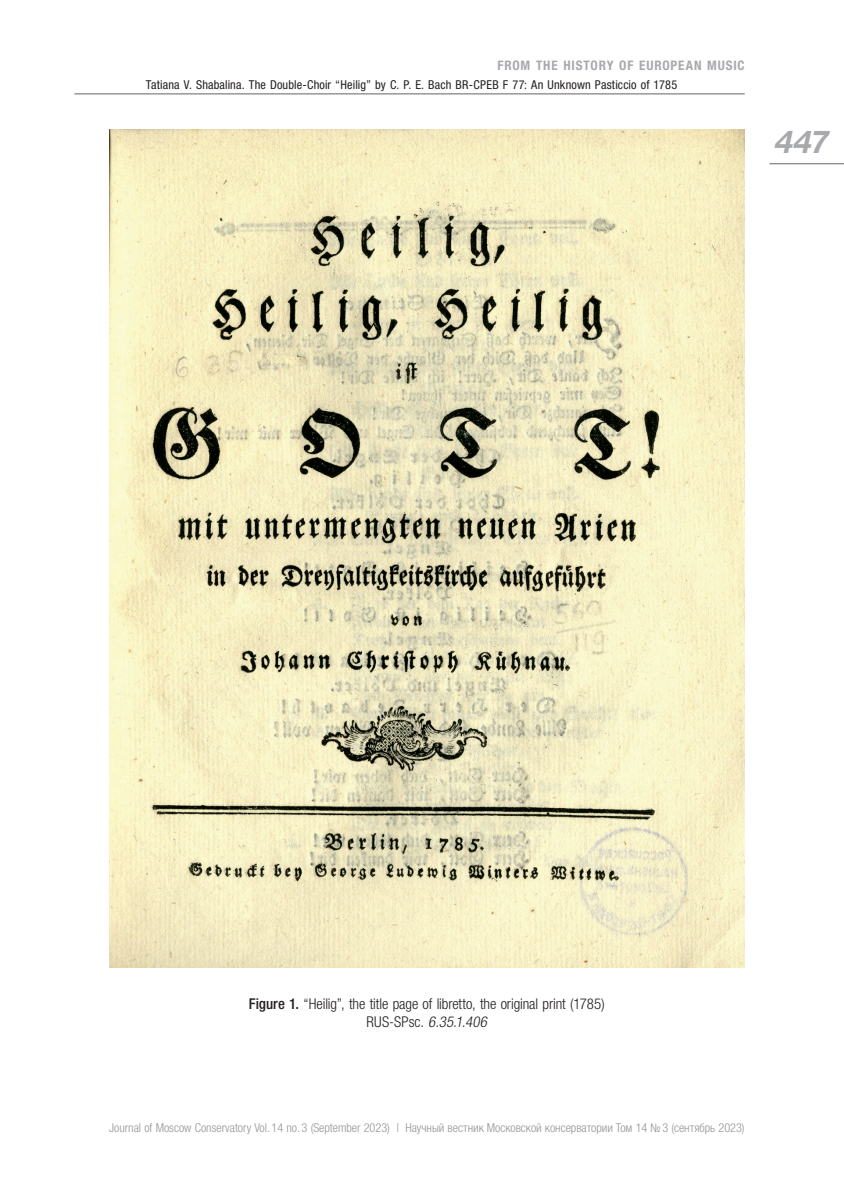
<style>
.page{position:relative;width:844px;height:1191px;background:#fff}
.page>*{position:absolute;margin:0;border:0;box-sizing:border-box;transform-origin:0 0}
.t1{font:italic 700 31.5px "Helvetica Neue LTW1 G";color:#a8a9ad}
._2-Подпись_к_илл_цен{font:300 condensed 14.88px/17.5px "Helvetica Neue LTW1 G";letter-spacing:-.005em;color:#231f20;text-align:center}
.t2{font:700 condensed 13.12px "Helvetica Neue LTW1 G";letter-spacing:.065em;color:#a8a9ad}
.t3{font:300 condensed 12.25px "Helvetica Neue LTW1 G";color:#939598}
.t4{font:condensed 12.25px "Helvetica Neue LTW1 G";letter-spacing:.01em;color:#231f20}
.s1{font-weight:500}
.s2{font-style:italic}
</style>
<div class="page">
<hr style="left:769px;top:163px;width:74px;height:1px;background:#636366">
<hr style="left:74px;top:94px;width:670px;height:1px;background:#636366">
<img style="left:110px;top:129px;width:634px;height:838px">
<p class="t2" style="left:497px;top:58px;width:249px">FROM THE HISTORY OF EUROPEAN MUSIC</p>
<p class="t4" style="left:146px;top:78px;width:532px">Tatiana V. Shabalina. The Double-Choir “Heilig” by C. P. E. Bach BR-CPEB F 77: An Unknown Pasticcio of 1785</p>
<h1 class="t1" style="left:775px;top:123px;width:55px">447</h1>
<p class="_2-Подпись_к_илл_цен" style="left:249px;top:995px;width:357px"><span class="s1">Figure 1.</span> “Heilig”, the title page of libretto, the original print (1785)<br>RUS-SPsc. <span class="s2">6.35.1.406</span></p>
<p class="t3" style="left:109px;top:1120px;width:636px">Journal of Moscow Conservatory Vol. 14 no. 3 (September 2023) | Научный вестник Московской консерватории Том 14 №3 (сентябрь 2023)</p>
</div>
